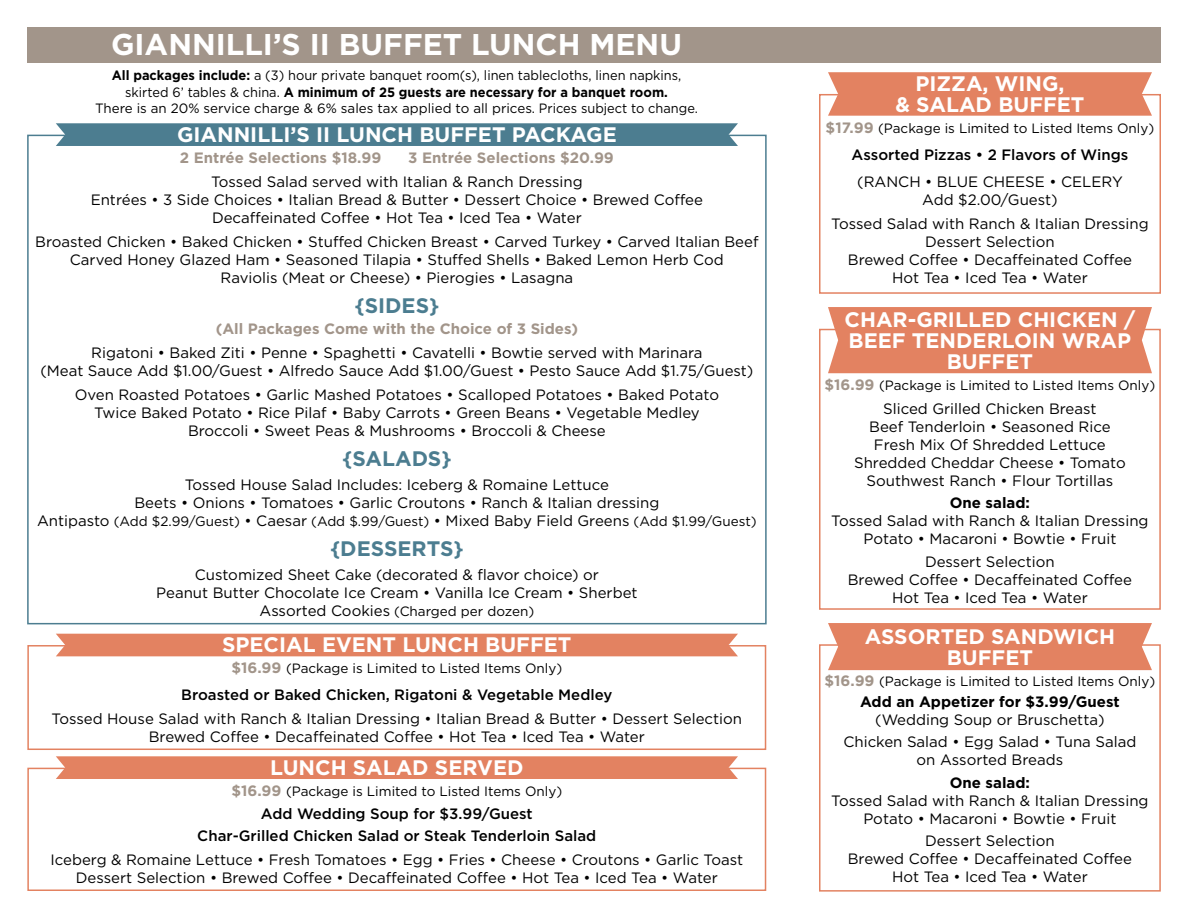
<style>
.page{position:relative;width:1188px;height:918px;background:#fff}
.page>*{position:absolute;margin:0;border:0;box-sizing:border-box;transform-origin:0 0}
.t1{font:700 30px "Gotham";color:#fff}
.t2{font:700 21px/21px "Gotham";color:#fff;text-align:center}
.t3{font:700 21px "Gotham";color:#4c7d90}
.t4{font:15px/18px "Gotham";color:#000;text-align:center}
.t5{font:500 15px/22.5px "Gotham";color:#000;text-align:center}
.t6{font:700 15px "Gotham";color:#a2958a}
.t7{font:700 15px "Gotham";color:#000}
.t8{font:13.5px "Gotham";color:#000}
.t9{font:13.5px/16.2px "Gotham";color:#000;text-align:center;scale:.95 1}
.s1{font-weight:700}
.s2{font-size:15px}
.s3{font-weight:700;font-size:15px;color:#a2958a}
</style>
<div class="page">
<div style="left:27px;top:645px;width:739px;height:105px;border:2px solid #e38261"></div>
<div style="left:27px;top:768px;width:739px;height:123px;border:2px solid #e38261"></div>
<div style="left:27px;top:27px;width:1134px;height:36px;background:#a2958a"></div>
<div style="left:56px;top:123px;width:682px;height:23px;background:#4c7d90"></div>
<div style="left:56px;top:634px;width:682px;height:22px;background:#e38261"></div>
<div style="left:56px;top:756px;width:682px;height:23px;background:#e38261"></div>
<div style="left:819px;top:329px;width:342px;height:281px;border:2px solid #e38261"></div>
<div style="left:828px;top:307px;width:324px;height:66px;background:#e38261"></div>
<div style="left:819px;top:644px;width:342px;height:248px;border:2px solid #e38261"></div>
<div style="left:828px;top:623px;width:324px;height:47px;background:#e38261"></div>
<div style="left:819px;top:94px;width:342px;height:200px;border:2px solid #e38261"></div>
<svg style="left:828px;top:72px;width:324px;height:44px;background:#e48767"></svg>
<h1 class="t1" style="left:111px;top:27px;width:572px">GIANNILLI’S II BUFFET LUNCH MENU</h1>
<p class="t9" style="left:95px;top:67px;width:636px"><span class="s1">All packages include:</span> a (3) hour private banquet room(s), linen tablecloths, linen napkins, skirted 6’ tables &amp; china. <span class="s1">A minimum of 25 guests are necessary for a banquet room.<br></span>There is an 20% service charge &amp; 6% sales tax applied to all prices. Prices subject to change.</p>
<h2 class="t2" style="left:177px;top:124px;width:441px">GIANNILLI’S II LUNCH BUFFET PACKAGE</h2>
<p class="t6" style="left:180px;top:149px;width:203px">2 Entrée Selections $18.99</p>
<p class="t6" style="left:408px;top:149px;width:207px">3 Entrée Selections $20.99</p>
<p class="t4" style="left:91px;top:172px;width:614px">Tossed Salad served with Italian &amp; Ranch Dressing<br>Entrées • 3 Side Choices • Italian Bread &amp; Butter • Dessert Choice • Brewed Coffee<br>Decaffeinated Coffee • Hot Tea • Iced Tea • Water</p>
<p class="t4" style="left:35px;top:232px;width:725px">Broasted Chicken • Baked Chicken • Stuffed Chicken Breast • Carved Turkey • Carved Italian Beef<br>Carved Honey Glazed Ham • Seasoned Tilapia • Stuffed Shells • Baked Lemon Herb Cod<br>Raviolis (Meat or Cheese) • Pierogies • Lasagna</p>
<h2 class="t3" style="left:354px;top:293px;width:87px">{SIDES}</h2>
<p class="t6" style="left:216px;top:320px;width:364px">(All Packages Come with the Choice of 3 Sides)</p>
<p class="t4" style="left:40px;top:343px;width:715px">Rigatoni • Baked Ziti • Penne • Spaghetti • Cavatelli • Bowtie served with Marinara<br>(Meat Sauce Add $1.00/Guest • Alfredo Sauce Add $1.00/Guest • Pesto Sauce Add $1.75/Guest)</p>
<p class="t4" style="left:75px;top:385px;width:646px">Oven Roasted Potatoes • Garlic Mashed Potatoes • Scalloped Potatoes • Baked Potato<br>Twice Baked Potato • Rice Pilaf • Baby Carrots • Green Beans • Vegetable Medley<br>Broccoli • Sweet Peas &amp; Mushrooms • Broccoli &amp; Cheese</p>
<h2 class="t3" style="left:342px;top:446px;width:111px">{SALADS}</h2>
<p class="t4" style="left:134px;top:475px;width:526px">Tossed House Salad Includes: Iceberg &amp; Romaine Lettuce<br>Beets • Onions • Tomatoes • Garlic Croutons • Ranch &amp; Italian dressing</p>
<p class="t8" style="left:37px;top:513px;width:721px"><span class="s2">Antipasto</span> (Add $2.99/Guest) <span class="s2">• Caesar</span> (Add $.99/Guest) <span class="s2">• Mixed Baby Field Greens</span> (Add $1.99/Guest)</p>
<h2 class="t3" style="left:330px;top:536px;width:135px">{DESSERTS}</h2>
<p class="t4" style="left:156px;top:565px;width:483px">Customized Sheet Cake (decorated &amp; flavor choice) or<br>Peanut Butter Chocolate Ice Cream • Vanilla Ice Cream • Sherbet</p>
<p class="t8" style="left:259px;top:603px;width:276px"><span class="s2">Assorted Cookies</span> (Charged per dozen)</p>
<h2 class="t2" style="left:222px;top:634px;width:351px">SPECIAL EVENT LUNCH BUFFET</h2>
<p class="t8" style="left:231px;top:660px;width:332px"><span class="s3">$16.99</span> (Package is Limited to Listed Items Only)</p>
<p class="t5" style="left:181px;top:684px;width:433px">Broasted or Baked Chicken, Rigatoni &amp; Vegetable Medley</p>
<p class="t4" style="left:52px;top:710px;width:692px">Tossed House Salad with Ranch &amp; Italian Dressing • Italian Bread &amp; Butter • Dessert Selection<br>Brewed Coffee • Decaffeinated Coffee • Hot Tea • Iced Tea • Water</p>
<h2 class="t2" style="left:270px;top:757px;width:255px">LUNCH SALAD SERVED</h2>
<p class="t8" style="left:231px;top:783px;width:332px"><span class="s3">$16.99</span> (Package is Limited to Listed Items Only)</p>
<p class="t5" style="left:197px;top:802px;width:401px">Add Wedding Soup for $3.99/Guest<br>Char-Grilled Chicken Salad or Steak Tenderloin Salad</p>
<p class="t4" style="left:51px;top:850px;width:694px">Iceberg &amp; Romaine Lettuce • Fresh Tomatoes • Egg • Fries • Cheese • Croutons • Garlic Toast<br>Dessert Selection • Brewed Coffee • Decaffeinated Coffee • Hot Tea • Iced Tea • Water</p>
<h2 class="t2" style="left:895px;top:73px;width:191px">PIZZA, WING,<br>&amp; SALAD BUFFET</h2>
<p class="t8" style="left:826px;top:120px;width:330px"><span class="s3">$17.99</span> (Package is Limited to Listed Items Only)</p>
<p class="t5" style="left:852px;top:143px;width:278px">Assorted Pizzas • 2 Flavors of Wings</p>
<p class="t4" style="left:857px;top:172px;width:267px">(RANCH • BLUE CHEESE • CELERY<br>Add $2.00/Guest)</p>
<p class="t4" style="left:831px;top:214px;width:319px">Tossed Salad with Ranch &amp; Italian Dressing<br>Dessert Selection<br>Brewed Coffee • Decaffeinated Coffee<br>Hot Tea • Iced Tea • Water</p>
<h2 class="t2" style="left:845px;top:308px;width:292px">CHAR-GRILLED CHICKEN /<br>BEEF TENDERLOIN WRAP<br>BUFFET</h2>
<p class="t8" style="left:824px;top:376px;width:332px"><span class="s3">$16.99</span> (Package is Limited to Listed Items Only)</p>
<p class="t4" style="left:854px;top:399px;width:273px">Sliced Grilled Chicken Breast<br>Beef Tenderloin • Seasoned Rice<br>Fresh Mix Of Shredded Lettuce<br>Shredded Cheddar Cheese • Tomato<br>Southwest Ranch • Flour Tortillas</p>
<p class="t7" style="left:950px;top:494px;width:82px">One salad:</p>
<p class="t4" style="left:831px;top:512px;width:319px">Tossed Salad with Ranch &amp; Italian Dressing<br>Potato • Macaroni • Bowtie • Fruit</p>
<p class="t4" style="left:848px;top:552px;width:286px">Dessert Selection<br>Brewed Coffee • Decaffeinated Coffee<br>Hot Tea • Iced Tea • Water</p>
<h2 class="t2" style="left:865px;top:625px;width:252px">ASSORTED SANDWICH<br>BUFFET</h2>
<p class="t8" style="left:824px;top:672px;width:332px"><span class="s3">$16.99</span> (Package is Limited to Listed Items Only)</p>
<p class="t7" style="left:860px;top:693px;width:261px">Add an Appetizer for $3.99/Guest</p>
<p class="t4" style="left:843px;top:708px;width:294px;line-height:22.5px">(Wedding Soup or Bruschetta)<br>Chicken Salad • Egg Salad • Tuna Salad</p>
<p class="t4" style="left:917px;top:750px;width:148px">on Assorted Breads</p>
<p class="t7" style="left:950px;top:774px;width:82px">One salad:</p>
<p class="t4" style="left:831px;top:791px;width:319px">Tossed Salad with Ranch &amp; Italian Dressing<br>Potato • Macaroni • Bowtie • Fruit</p>
<p class="t4" style="left:848px;top:831px;width:286px">Dessert Selection<br>Brewed Coffee • Decaffeinated Coffee<br>Hot Tea • Iced Tea • Water</p>
</div>
